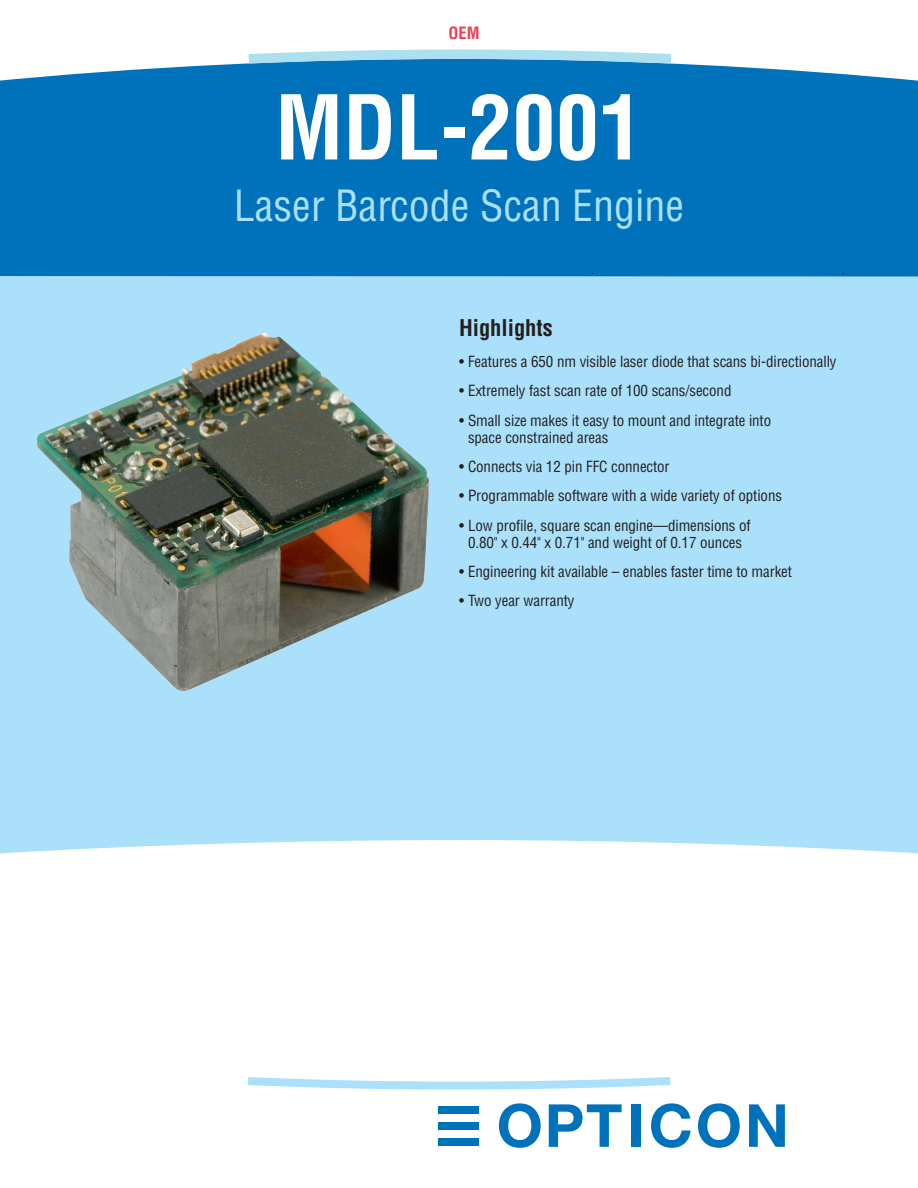
<style>
.page{position:relative;width:918px;height:1188px;background:#fff}
.page>*{position:absolute;margin:0;border:0;box-sizing:border-box;transform-origin:0 0}
.Product_number{font:700 condensed 87px "Helvetica";color:#fff}
.Product_name{font:condensed 42px "Helvetica";color:#aae0f9}
.Highlights_subhead{font:700 condensed 22.5px "Helvetica";color:#231f20}
.t1{font:700 condensed 16.5px "Helvetica";color:#ee3d56}
.t2{font:condensed 15px/17.2px "Helvetica";letter-spacing:-.005em;color:#231f20}
</style>
<div class="page">
<div style="left:0;top:276px;width:918px;height:578px;background:#aae0f9"></div>
<div style="left:438px;top:1106px;width:41px;height:8px;background:#0072bc"></div>
<div style="left:438px;top:1122px;width:41px;height:8px;background:#0072bc"></div>
<div style="left:438px;top:1138px;width:41px;height:8px;background:#0072bc"></div>
<svg style="left:499px;top:1103px;width:42px;height:45px"></svg>
<svg style="left:549px;top:1104px;width:73px;height:43px"></svg>
<div style="left:631px;top:1104px;width:10px;height:43px;background:#0072bc"></div>
<svg style="left:651px;top:1103px;width:40px;height:45px"></svg>
<svg style="left:698px;top:1103px;width:42px;height:45px"></svg>
<svg style="left:749px;top:1104px;width:36px;height:43px"></svg>
<svg style="left:248px;top:1077px;width:423px;height:13px"></svg>
<div style="left:0;top:63px;width:918px;height:213px;background:#0072bc"></div>
<svg style="left:239px;top:49px;width:442px;height:20px;background:#70b6dc"></svg>
<img style="left:8px;top:313px;width:444px;height:415px">
<p class="t1" style="left:449px;top:22px;width:32px">OEM</p>
<p class="Product_number" style="left:275px;top:73px;width:369px">MDL-2001</p>
<p class="Product_name" style="left:234px;top:179px;width:452px">Laser Barcode Scan Engine</p>
<p class="Highlights_subhead" style="left:459px;top:314px;width:95px">Highlights</p>
<p class="t2" style="left:459px;top:353px;width:379px">• Features a 650 nm visible laser diode that scans bi-directionally</p>
<p class="t2" style="left:459px;top:382px;width:274px">• Extremely fast scan rate of 100 scans/second</p>
<p class="t2" style="left:468px;top:411px;width:305px;text-indent:-9px">• Small size makes it easy to mount and integrate into space constrained areas</p>
<p class="t2" style="left:459px;top:458px;width:212px">• Connects via 12 pin FFC connector</p>
<p class="t2" style="left:459px;top:487px;width:325px">• Programmable software with a wide variety of options</p>
<p class="t2" style="left:459px;top:516px;width:293px;text-align:center">• Low profile, square scan engine—dimensions of<br>0.80" x 0.44" x 0.71" and weight of 0.17 ounces</p>
<p class="t2" style="left:459px;top:563px;width:334px">• Engineering kit available – enables faster time to market</p>
<p class="t2" style="left:459px;top:592px;width:117px">• Two year warranty</p>
</div>
